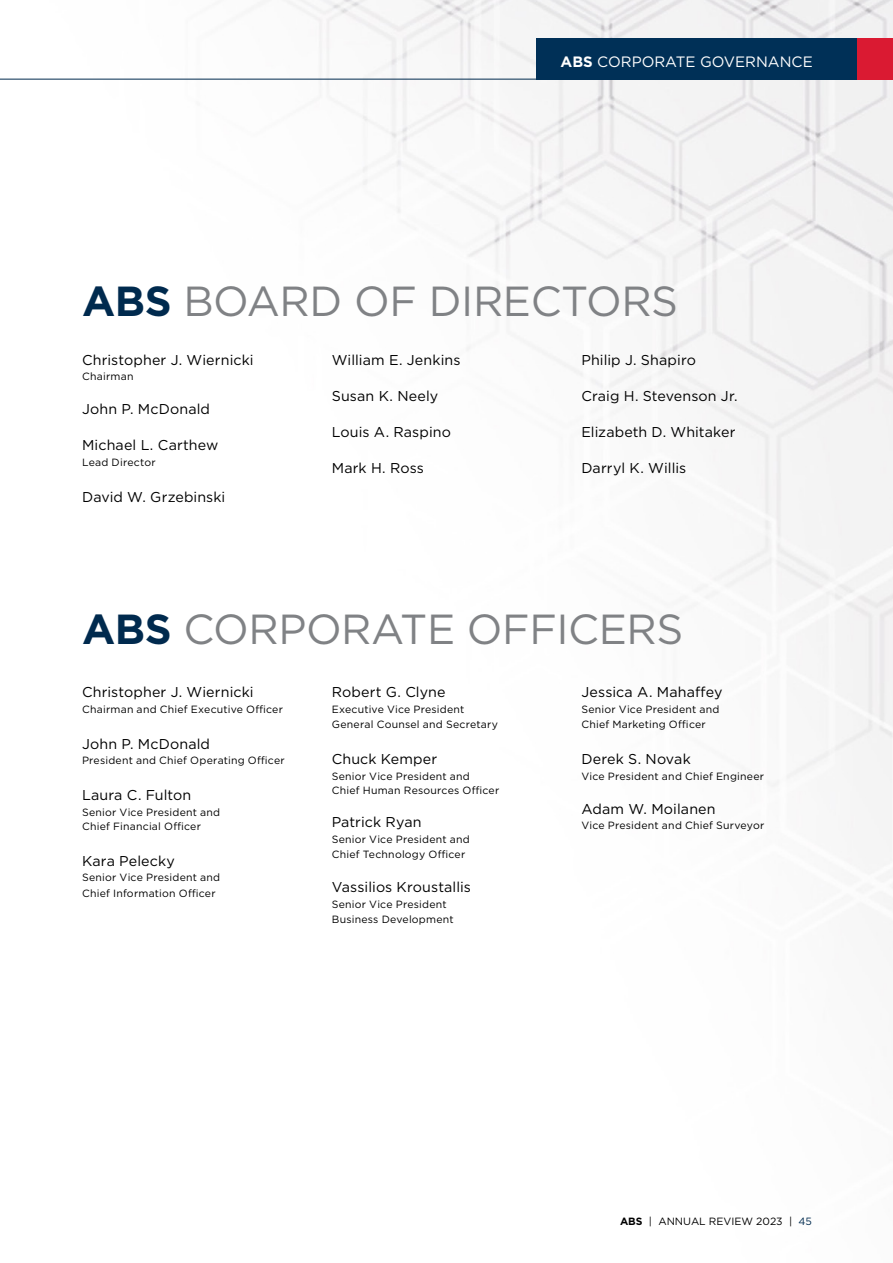
<style>
.page{position:relative;width:893px;height:1263px;background:#fff}
.page>*{position:absolute;margin:0;border:0;box-sizing:border-box;transform-origin:0 0}
.t1{font:42px "Gotham";letter-spacing:-.01em;color:#808285}
.t2{font:15px "Gotham";color:#fff}
.t3{font:14.25px "Gotham";letter-spacing:.01em;color:#000}
.t4{font:10.5px/15.6px "Gotham";letter-spacing:.02em;color:#000}
.t5{font:10.5px "Gotham";color:#000}
.s1{font-weight:700}
.s2{font-weight:700;color:#002a4e}
.s3{color:#002a4e}
</style>
<div class="page">
<img style="left:0;top:0;width:893px;height:909px">
<hr style="left:0;top:79px;width:893px;height:1px;background:#002a4e">
<div style="left:537px;top:39px;width:356px;height:41px;background:#003057"></div>
<div style="left:858px;top:39px;width:35px;height:41px;background:#da1a32"></div>
<h2 class="t2" style="left:560px;top:52px;width:254px"><span class="s1">ABS</span> CORPORATE GOVERNANCE</h2>
<h1 class="t1" style="left:82px;top:274px;width:598px"><span class="s2">ABS</span> BOARD OF DIRECTORS</h1>
<h3 class="t3" style="left:82px;top:350px;width:173px">Christopher J. Wiernicki</h3>
<p class="t4" style="left:82px;top:369px;width:53px">Chairman</p>
<h3 class="t3" style="left:82px;top:400px;width:130px">John P. McDonald</h3>
<h3 class="t3" style="left:82px;top:436px;width:138px">Michael L. Carthew</h3>
<p class="t4" style="left:82px;top:454px;width:75px">Lead Director</p>
<h3 class="t3" style="left:82px;top:487px;width:145px">David W. Grzebinski</h3>
<h3 class="t3" style="left:332px;top:350px;width:130px">William E. Jenkins</h3>
<h3 class="t3" style="left:332px;top:386px;width:108px">Susan K. Neely</h3>
<h3 class="t3" style="left:332px;top:422px;width:121px">Louis A. Raspino</h3>
<h3 class="t3" style="left:332px;top:458px;width:94px">Mark H. Ross</h3>
<h3 class="t3" style="left:581px;top:350px;width:116px">Philip J. Shapiro</h3>
<h3 class="t3" style="left:581px;top:386px;width:158px">Craig H. Stevenson Jr.</h3>
<h3 class="t3" style="left:581px;top:422px;width:156px">Elizabeth D. Whitaker</h3>
<h3 class="t3" style="left:581px;top:458px;width:106px">Darryl K. Willis</h3>
<h1 class="t1" style="left:82px;top:602px;width:603px"><span class="s2">ABS</span> CORPORATE OFFICERS</h1>
<h3 class="t3" style="left:82px;top:683px;width:173px">Christopher J. Wiernicki</h3>
<p class="t4" style="left:82px;top:701px;width:202px">Chairman and Chief Executive Officer</p>
<h3 class="t3" style="left:82px;top:734px;width:130px">John P. McDonald</h3>
<p class="t4" style="left:82px;top:753px;width:204px">President and Chief Operating Officer</p>
<h3 class="t3" style="left:82px;top:786px;width:111px">Laura C. Fulton</h3>
<p class="t4" style="left:82px;top:805px;width:140px;line-height:13.5px">Senior Vice President and<br>Chief Financial Officer</p>
<h3 class="t3" style="left:82px;top:851px;width:94px">Kara Pelecky</h3>
<p class="t4" style="left:82px;top:869px;width:140px">Senior Vice President and<br>Chief Information Officer</p>
<h3 class="t3" style="left:332px;top:683px;width:115px">Robert G. Clyne</h3>
<p class="t4" style="left:332px;top:701px;width:168px">Executive Vice President<br>General Counsel and Secretary</p>
<h3 class="t3" style="left:332px;top:750px;width:107px">Chuck Kemper</h3>
<p class="t4" style="left:332px;top:769px;width:169px;line-height:13.5px">Senior Vice President and<br>Chief Human Resources Officer</p>
<h3 class="t3" style="left:332px;top:813px;width:91px">Patrick Ryan</h3>
<p class="t4" style="left:332px;top:831px;width:140px">Senior Vice President and<br>Chief Technology Officer</p>
<h3 class="t3" style="left:332px;top:878px;width:141px">Vassilios Kroustallis</h3>
<p class="t4" style="left:332px;top:896px;width:124px">Senior Vice President<br>Business Development</p>
<h3 class="t3" style="left:581px;top:683px;width:143px">Jessica A. Mahaffey</h3>
<p class="t4" style="left:581px;top:701px;width:140px">Senior Vice President and<br>Chief Marketing Officer</p>
<h3 class="t3" style="left:581px;top:750px;width:111px">Derek S. Novak</h3>
<p class="t4" style="left:581px;top:768px;width:184px">Vice President and Chief Engineer</p>
<h3 class="t3" style="left:581px;top:799px;width:136px">Adam W. Moilanen</h3>
<p class="t4" style="left:581px;top:817px;width:184px">Vice President and Chief Surveyor</p>
<p class="t5" style="left:620px;top:1214px;width:193px"><span class="s1">ABS</span> | ANNUAL REVIEW 2023 | <span class="s3">45</span></p>
</div>
